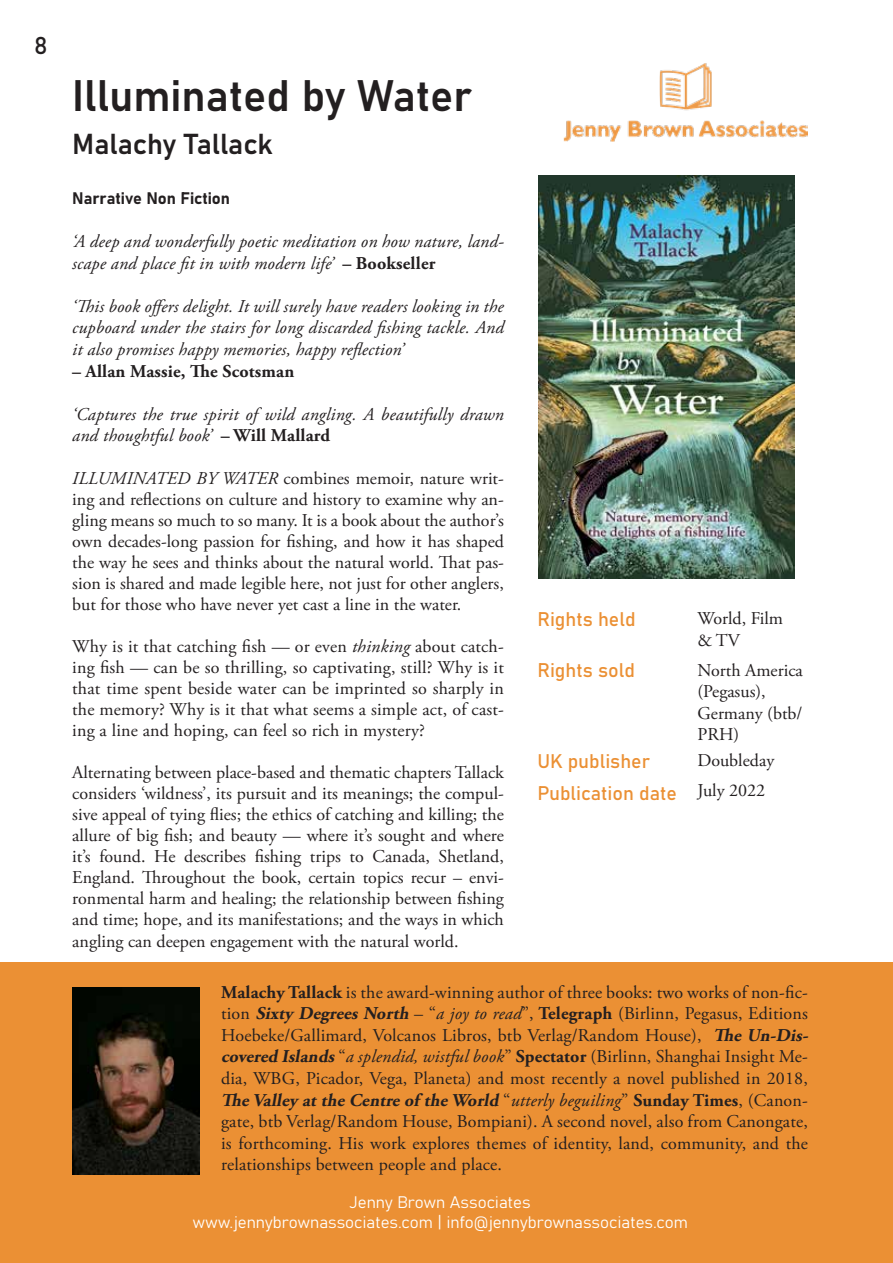
<style>
.page{position:relative;width:893px;height:1263px;background:#fff}
.page>*{position:absolute;margin:0;border:0;box-sizing:border-box;transform-origin:0 0}
.t1{font:43.5px "Bahnschrift";color:#231f20}
.t2{font:28.5px "Bahnschrift";color:#231f20}
.t3{font:24px "Bahnschrift";color:#231f20}
.t4{font:19.5px/32px "Bahnschrift";color:#eb9034}
.t5{font:18px/21.6px "Adobe Garamond Pro";letter-spacing:.01em;color:#231f20}
.t6{font:italic 18px/21.6px "Adobe Garamond Pro";letter-spacing:.01em;color:#231f20}
.t7{font:700 18px "Adobe Garamond Pro";letter-spacing:.01em;color:#231f20}
.t8{font:16.5px/19.8px "Bahnschrift";color:#fff;text-align:center}
.t9{font:16.5px "Bahnschrift";color:#231f20}
.s1{font-weight:700;font-style:normal}
.s2{font-style:italic}
.s3{font-weight:700}
.s4{font-weight:700;font-style:italic}
</style>
<div class="page">
<img style="left:539px;top:175px;width:255px;height:403px">
<div style="left:0;top:963px;width:893px;height:300px;background:#eb9034"></div>
<img style="left:563px;top:63px;width:245px;height:78px">
<img style="left:72px;top:987px;width:128px;height:188px">
<h3 class="t3" style="left:34px;top:27px;width:15px">8</h3>
<h1 class="t1" style="left:72px;top:63px;width:401px">Illuminated by Water</h1>
<h2 class="t2" style="left:72px;top:122px;width:202px">Malachy Tallack</h2>
<p class="t9" style="left:72px;top:185px;width:159px">Narrative Non Fiction</p>
<p class="t6" style="left:72px;top:231px;width:433px">‘A deep and wonderfully poetic meditation on how nature, land&shy;scape and place fit in with modern life’ <span class="s1">– Bookseller</span></p>
<p class="t6" style="left:72px;top:296px;width:433px;text-align:justify">‘This book offers delight. It will surely have readers looking in the cupboard under the stairs for long discarded fishing tackle. And it also promises happy memories, happy reflection’</p>
<p class="t7" style="left:72px;top:360px;width:224px">– Allan Massie, The Scotsman</p>
<p class="t6" style="left:72px;top:404px;width:433px">‘Captures the true spirit of wild angling. A beautifully drawn and thoughtful book’ <span class="s1">– Will Mallard</span></p>
<p class="t5" style="left:72px;top:468px;width:433px;line-height:21px;text-align:justify"><span class="s2">ILLUMINATED BY WATER</span> combines memoir, nature writ&shy;ing and reflections on culture and history to examine why an&shy;gling means so much to so many. It is a book about the author’s own decades-long passion for fishing, and how it has shaped the way he sees and thinks about the natural world. That pas&shy;sion is shared and made legible here, not just for other anglers, but for those who have never yet cast a line in the water.</p>
<p class="t5" style="left:72px;top:636px;width:433px;line-height:21px;text-align:justify">Why is it that catching fish — or even <span class="s2">thinking</span> about catch&shy;ing fish — can be so thrilling, so captivating, still? Why is it that time spent beside water can be imprinted so sharply in the memory? Why is it that what seems a simple act, of cast&shy;ing a line and hoping, can feel so rich in mystery?</p>
<p class="t5" style="left:72px;top:762px;width:433px;line-height:21.1px;text-align:justify">Alternating between place-based and thematic chapters Tallack considers ‘wildness’, its pursuit and its meanings; the compul&shy;sive appeal of tying flies; the ethics of catching and killing; the allure of big fish; and beauty — where it’s sought and where it’s found. He describes fishing trips to Canada, Shetland, England. Throughout the book, certain topics recur – envi&shy;ronmental harm and healing; the relationship between fishing and time; hope, and its manifestations; and the ways in which angling can deepen engagement with the natural world.</p>
<p class="t4" style="left:537px;top:602px;width:100px">Rights held</p>
<p class="t4" style="left:537px;top:653px;width:99px">Rights sold</p>
<p class="t5" style="left:697px;top:608px;width:87px">World, Film &amp; TV</p>
<p class="t5" style="left:697px;top:660px;width:107px">North America (Pegasus),<br>Germany (btb/<br>PRH)</p>
<p class="t4" style="left:537px;top:744px;width:141px">UK publisher<br>Publication date</p>
<p class="t5" style="left:697px;top:745px;width:78px;line-height:30.2px">Doubleday<br>July 2022</p>
<p class="t5" style="left:221px;top:982px;width:592px"><span class="s3">Malachy Tallack</span> is the award-winning author of three books: two works of non-fic&shy;tion <span class="s4">Sixty Degrees North</span> – “<span class="s2">a joy to read</span>”, <span class="s3">Telegraph</span> (Birlinn, Pegasus, Editions Hoebeke/Gallimard, Volcanos Libros, btb Verlag/Random House), <span class="s4">The Un-Dis&shy;covered Islands</span>“<span class="s2">a splendid, wistful book</span>” <span class="s3">Spectator</span> (Birlinn, Shanghai Insight Me&shy;dia, WBG, Picador, Vega, Planeta) and most recently a novel published in 2018, <span class="s4">The Valley atthe Centre of the World</span> “<span class="s2">utterly beguiling</span>” <span class="s3">Sunday Times</span>, (Canon&shy;gate, btb Verlag/Random House, Bompiani). A second novel, also from Canongate, is forthcoming. His work explores themes of identity, land, community, and the relationships between people and place.</p>
<p class="t8" style="left:192px;top:1191px;width:497px">Jenny Brown Associates<br>www.jennybrownassociates.com | info@jennybrownassociates.com</p>
</div>
